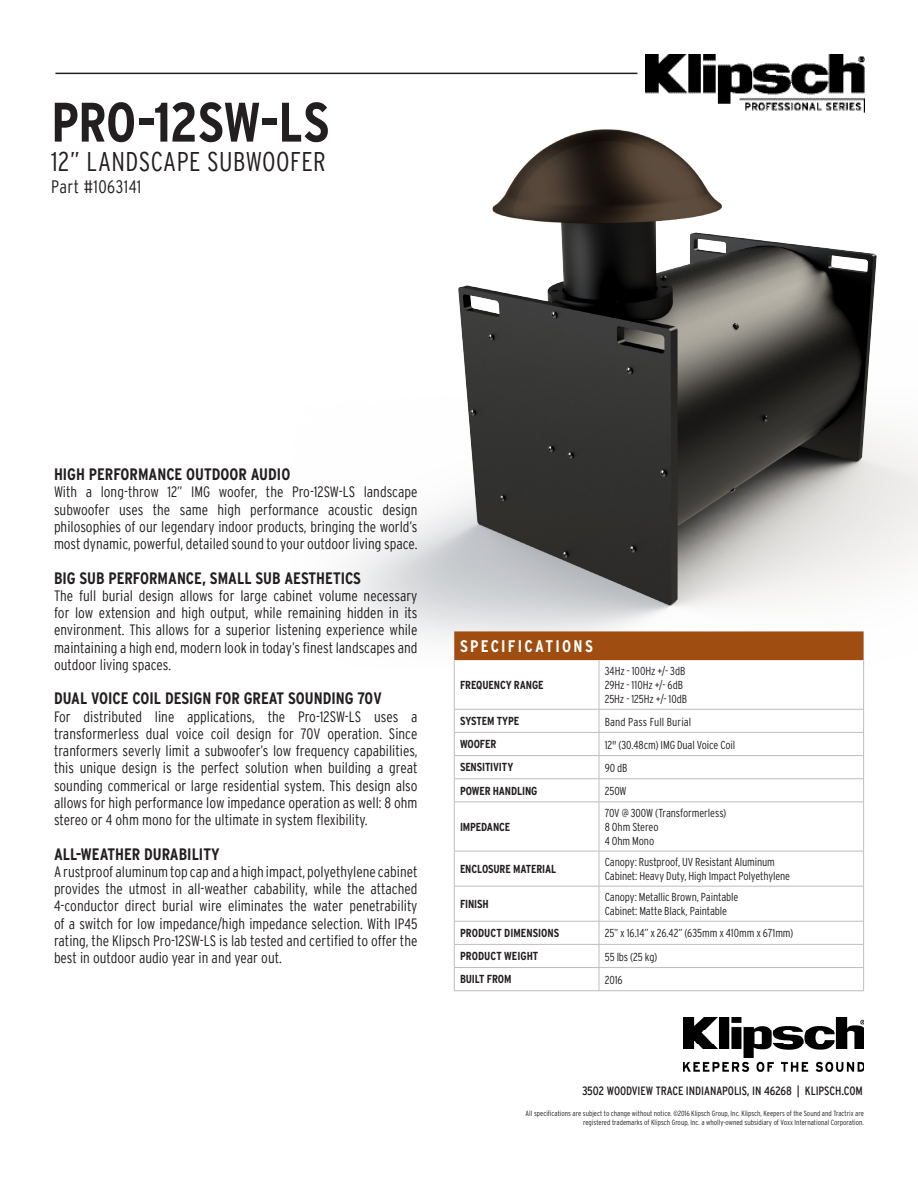
<style>
.page{position:relative;width:918px;height:1188px;background:#fff}
.page>*{position:absolute;margin:0;border:0;box-sizing:border-box;transform-origin:0 0}
.Serie_-_Black_Left{font:700 condensed 55.5px "Interstate";letter-spacing:-.01em;color:#231f20}
.Serie_-_Black_Left-2{font:300 condensed 27px "Interstate";letter-spacing:.015em;color:#231f20}
.Serie_-_Black_Left-3{font:300 condensed 18px "Interstate";letter-spacing:.02em;color:#231f20}
.Spec___Bold{font:700 condensed 16.65px "Interstate";letter-spacing:.135em;color:#fff}
.t1{font:700 condensed 16.5px "Interstate";color:#231f20}
.t2{font:300 condensed 15px/17.2px "Interstate";color:#231f20;text-align:justify}
.t3{font:condensed 12px "Interstate";letter-spacing:-.005em;color:#231f20}
.Spec___Bold-2{font:300 condensed 11.55px "Interstate";letter-spacing:-.01em;color:#231f20}
.Spec___Bold-3{font:700 condensed 11.55px "Interstate";letter-spacing:-.01em;color:#231f20}
.Spec___Bold-4{font:300 condensed 11.55px "Interstate";letter-spacing:.01em;color:#231f20}
.t4{font:300 condensed 7.5px/9px "Interstate";color:#231f20;text-align:right}
</style>
<div class="page">
<img style="left:291px;top:74px;width:627px;height:594px">
<hr style="left:56px;top:73px;width:581px;height:1px;background:#231f20">
<div style="left:454px;top:631px;width:410px;height:29px;background:#9f4d10"></div>
<svg style="left:455px;top:660px;width:408px;height:330px"></svg>
<svg style="left:600px;top:710px;width:263px;height:280px"></svg>
<hr style="left:454px;top:660px;width:1px;height:49px;background:#bcbdc0">
<hr style="left:599px;top:660px;width:1px;height:49px;background:#bcbdc0">
<hr style="left:863px;top:660px;width:1px;height:49px;background:#bcbdc0">
<hr style="left:454px;top:709px;width:145px;height:1px;background:#bcbdc0">
<svg style="left:454px;top:710px;width:1px;height:92px"></svg>
<svg style="left:599px;top:710px;width:1px;height:92px"></svg>
<svg style="left:863px;top:710px;width:1px;height:92px"></svg>
<hr style="left:454px;top:802px;width:1px;height:49px;background:#bcbdc0">
<hr style="left:599px;top:802px;width:1px;height:49px;background:#bcbdc0">
<hr style="left:863px;top:802px;width:1px;height:49px;background:#bcbdc0">
<hr style="left:454px;top:851px;width:1px;height:35px;background:#bcbdc0">
<hr style="left:599px;top:851px;width:1px;height:35px;background:#bcbdc0">
<hr style="left:863px;top:851px;width:1px;height:35px;background:#bcbdc0">
<hr style="left:454px;top:886px;width:1px;height:35px;background:#bcbdc0">
<hr style="left:599px;top:886px;width:1px;height:35px;background:#bcbdc0">
<hr style="left:863px;top:886px;width:1px;height:35px;background:#bcbdc0">
<svg style="left:454px;top:922px;width:1px;height:68px"></svg>
<svg style="left:599px;top:922px;width:1px;height:68px"></svg>
<svg style="left:863px;top:922px;width:1px;height:68px"></svg>
<hr style="left:599px;top:709px;width:265px;height:1px;background:#bcbdc0">
<hr style="left:454px;top:732px;width:145px;height:1px;background:#bcbdc0">
<hr style="left:599px;top:732px;width:265px;height:1px;background:#bcbdc0">
<hr style="left:454px;top:755px;width:145px;height:1px;background:#bcbdc0">
<hr style="left:599px;top:755px;width:265px;height:1px;background:#bcbdc0">
<hr style="left:454px;top:778px;width:145px;height:1px;background:#bcbdc0">
<hr style="left:599px;top:778px;width:265px;height:1px;background:#bcbdc0">
<hr style="left:454px;top:802px;width:145px;height:1px;background:#bcbdc0">
<hr style="left:599px;top:802px;width:265px;height:1px;background:#bcbdc0">
<hr style="left:454px;top:851px;width:145px;height:1px;background:#bcbdc0">
<hr style="left:599px;top:851px;width:265px;height:1px;background:#bcbdc0">
<hr style="left:454px;top:886px;width:145px;height:1px;background:#bcbdc0">
<hr style="left:599px;top:886px;width:265px;height:1px;background:#bcbdc0">
<hr style="left:454px;top:921px;width:145px;height:1px;background:#bcbdc0">
<hr style="left:599px;top:921px;width:265px;height:1px;background:#bcbdc0">
<hr style="left:454px;top:944px;width:145px;height:1px;background:#bcbdc0">
<hr style="left:599px;top:944px;width:265px;height:1px;background:#bcbdc0">
<hr style="left:454px;top:967px;width:145px;height:1px;background:#bcbdc0">
<hr style="left:599px;top:967px;width:265px;height:1px;background:#bcbdc0">
<hr style="left:454px;top:990px;width:145px;height:1px;background:#bcbdc0">
<hr style="left:599px;top:990px;width:265px;height:1px;background:#bcbdc0">
<img style="left:683px;top:1017px;width:181px;height:55px">
<img style="left:645px;top:54px;width:219px;height:59px">
<p class="Serie_-_Black_Left" style="left:51px;top:91px;width:280px">PRO-12SW-LS</p>
<p class="Serie_-_Black_Left-2" style="left:51px;top:146px;width:276px">12” LANDSCAPE SUBWOOFER</p>
<p class="Serie_-_Black_Left-3" style="left:51px;top:177px;width:92px">Part #1063141</p>
<p class="t1" style="left:54px;top:465px;width:238px">HIGH PERFORMANCE OUTDOOR AUDIO</p>
<p class="t2" style="left:54px;top:484px;width:365px">With a long-throw 12” IMG woofer, the Pro-12SW-LS landscape subwoofer uses the same high performance acoustic design philosophies of our legendary indoor products, bringing the world’s most dynamic, powerful, detailed sound to your outdoor living space.</p>
<p class="t1" style="left:54px;top:569px;width:308px">BIG SUB PERFORMANCE, SMALL SUB AESTHETICS</p>
<p class="t2" style="left:54px;top:587px;width:365px">The full burial design allows for large cabinet volume necessary for low extension and high output, while remaining hidden in its environment. This allows for a superior listening experience while maintaining a high end, modern look in today’s finest landscapes and outdoor living spaces.</p>
<p class="t1" style="left:54px;top:689px;width:329px">DUAL VOICE COIL DESIGN FOR GREAT SOUNDING 70V</p>
<p class="t2" style="left:54px;top:708px;width:365px">For distributed line applications, the Pro-12SW-LS uses a transformerless dual voice coil design for 70V operation. Since tranformers severly limit a subwoofer’s low frequency capabilities, this unique design is the perfect solution when building a great sounding commerical or large residential system. This design also allows for high performance low impedance operation as well: 8 ohm stereo or 4 ohm mono for the ultimate in system flexibility.</p>
<p class="t1" style="left:54px;top:845px;width:167px">ALL-WEATHER DURABILITY</p>
<p class="t2" style="left:54px;top:863px;width:365px">A rustproof aluminum top cap and a high impact, polyethylene cabinet provides the utmost in all-weather cabability, while the attached 4-conductor direct burial wire eliminates the water penetrability of a switch for low impedance/high impedance selection. With IP45 rating, the Klipsch Pro-12SW-LS is lab tested and certified to offer the best in outdoor audio year in and year out.</p>
<p class="Spec___Bold" style="left:460px;top:637px;width:134px">SPECIFICATIONS</p>
<p class="Spec___Bold-3" style="left:460px;top:678px;width:85px">FREQUENCY RANGE</p>
<p class="Spec___Bold-2" style="left:605px;top:665px;width:82px">34Hz - 100Hz +/- 3dB</p>
<p class="Spec___Bold-2" style="left:605px;top:679px;width:80px">29Hz - 110Hz +/- 6dB</p>
<p class="Spec___Bold-2" style="left:605px;top:693px;width:84px">25Hz - 125Hz +/- 10dB</p>
<p class="Spec___Bold-3" style="left:460px;top:715px;width:61px">SYSTEM TYPE</p>
<p class="Spec___Bold-4" style="left:605px;top:715px;width:88px">Band Pass Full Burial</p>
<p class="Spec___Bold-3" style="left:460px;top:738px;width:38px">WOOFER</p>
<p class="Spec___Bold-2" style="left:605px;top:738px;width:132px">12" (30.48cm) IMG Dual Voice Coil</p>
<p class="Spec___Bold-3" style="left:460px;top:761px;width:55px">SENSITIVITY</p>
<p class="Spec___Bold-2" style="left:605px;top:761px;width:24px">90 dB</p>
<p class="Spec___Bold-3" style="left:460px;top:784px;width:79px">POWER HANDLING</p>
<p class="Spec___Bold-2" style="left:605px;top:784px;width:23px">250W</p>
<p class="Spec___Bold-3" style="left:460px;top:820px;width:52px">IMPEDANCE</p>
<p class="Spec___Bold-2" style="left:605px;top:806px;width:123px">70V @ 300W (Transformerless)</p>
<p class="Spec___Bold-2" style="left:605px;top:821px;width:55px">8 Ohm Stereo</p>
<p class="Spec___Bold-2" style="left:605px;top:835px;width:51px">4 Ohm Mono</p>
<p class="Spec___Bold-3" style="left:460px;top:862px;width:98px">ENCLOSURE MATERIAL</p>
<p class="Spec___Bold-3" style="left:460px;top:897px;width:30px">FINISH</p>
<p class="Spec___Bold-2" style="left:605px;top:856px;width:172px">Canopy: Rustproof, UV Resistant Aluminum</p>
<p class="Spec___Bold-2" style="left:605px;top:870px;width:187px">Cabinet: Heavy Duty, High Impact Polyethylene</p>
<p class="Spec___Bold-2" style="left:605px;top:891px;width:135px">Canopy: Metallic Brown, Paintable</p>
<p class="Spec___Bold-2" style="left:605px;top:905px;width:124px">Cabinet: Matte Black, Paintable</p>
<p class="Spec___Bold-3" style="left:460px;top:927px;width:101px">PRODUCT DIMENSIONS</p>
<p class="Spec___Bold-2" style="left:605px;top:927px;width:190px">25” x 16.14” x 26.42” (635mm x 410mm x 671mm)</p>
<p class="Spec___Bold-3" style="left:460px;top:950px;width:80px">PRODUCT WEIGHT</p>
<p class="Spec___Bold-2" style="left:605px;top:950px;width:54px">55 lbs (25 kg)</p>
<p class="Spec___Bold-3" style="left:460px;top:973px;width:53px">BUILT FROM</p>
<p class="Spec___Bold-2" style="left:605px;top:973px;width:19px">2016</p>
<p class="t3" style="left:582px;top:1084px;width:282px">3502 WOODVIEW TRACE INDIANAPOLIS, IN 46268 | KLIPSCH.COM</p>
<p class="t4" style="left:526px;top:1109px;width:340px">All specifications are subject to change without notice. ©2016 Klipsch Group, Inc. Klipsch, Keepers of the Sound and Tractrix are registered trademarks of Klipsch Group, Inc. a wholly-owned subsidiary of Voxx International Corporation.</p>
</div>
